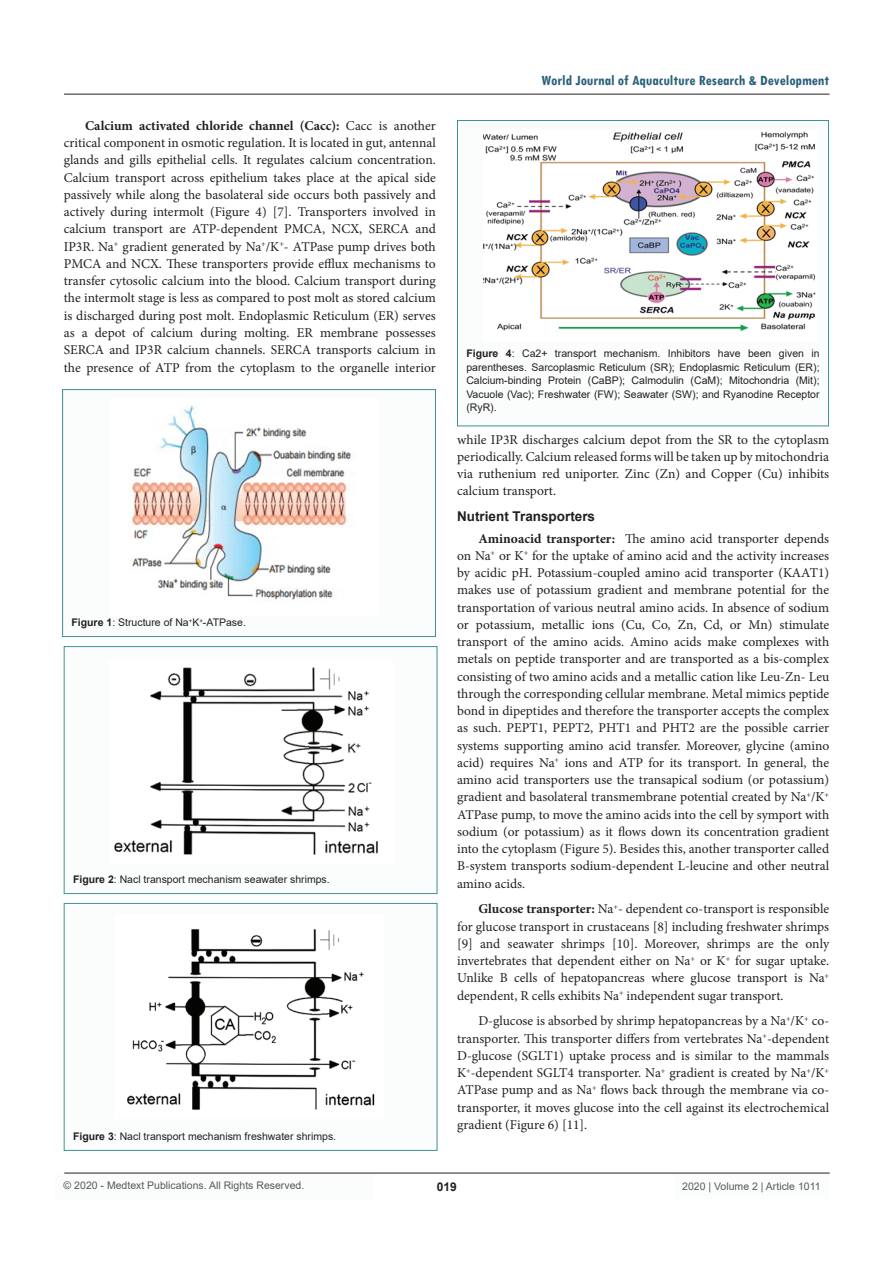
<style>
.page{position:relative;width:893px;height:1263px;background:#fff}
.page>*{position:absolute;margin:0;border:0;box-sizing:border-box;transform-origin:0 0}
.t1{font:700 condensed 15px "Tw Cen";color:#2b617d}
.t2{font:13.5px/17.2px "Minion Pro";color:#231f20;text-align:justify}
.t3{font:700 13.5px "Arial";color:#231f20}
.t4{font:700 12px "Arial";color:#231f20}
.t5{font:10.5px/13.5px "Arial";color:#231f20;text-align:justify}
.t6{font:10.5px "Arial";color:#57585a}
.s1{font-weight:700}
</style>
<div class="page">
<div style="left:55px;top:1173px;width:320px;height:26px;background:#fbfdfd"></div>
<hr style="left:64px;top:1173px;width:766px;height:1px;background:#231f20">
<hr style="left:64px;top:94px;width:765px;height:1px;background:#231f20">
<div style="left:674px;top:1174px;width:156px;height:25px;background:#fbfdfd"></div>
<div style="left:63px;top:390px;width:372px;height:246px;background:#fbfdfd"></div>
<div style="left:62px;top:389px;width:374px;height:248px;border:1px solid #3f9191"></div>
<div style="left:64px;top:647px;width:373px;height:246px;background:#fbfdfd"></div>
<div style="left:64px;top:646px;width:373px;height:248px;border:1px solid #3f9191"></div>
<div style="left:64px;top:903px;width:373px;height:247px;background:#fbfdfd"></div>
<div style="left:64px;top:903px;width:373px;height:248px;border:1px solid #3f9191"></div>
<img style="left:131px;top:406px;width:220px;height:194px">
<img style="left:114px;top:667px;width:264px;height:188px">
<img style="left:127px;top:929px;width:248px;height:181px">
<div style="left:457px;top:121px;width:371px;height:305px;background:#fbfdfd"></div>
<div style="left:457px;top:120px;width:372px;height:306px;border:1px solid #3f9191"></div>
<img style="left:483px;top:131px;width:333px;height:200px">
<p class="t2" style="left:64px;top:117px;width:374px;text-indent:21px"><span class="s1">Calcium activated chloride channel (Cacc):</span> Cacc is another critical component in osmotic regulation. It is located in gut, antennal glands and gills epithelial cells. It regulates calcium concentration.<br>Calcium transport across epithelium takes place at the apical side passively while along the basolateral side occurs both passively and actively during intermolt (Figure 4) [7]. Transporters involved in calcium transport are ATP-dependent PMCA, NCX, SERCA and IP3R. Na<sup>+</sup> gradient generated by Na<sup>+</sup>/K<sup>+</sup>- ATPase pump drives both PMCA and NCX. These transporters provide efflux mechanisms to transfer cytosolic calcium into the blood. Calcium transport during the intermolt stage is less as compared to post molt as stored calcium is discharged during post molt. Endoplasmic Reticulum (ER) serves as a depot of calcium during molting. ER membrane possesses SERCA and IP3R calcium channels. SERCA transports calcium in the presence of ATP from the cytoplasm to the organelle interior</p>
<p class="t5" style="left:71px;top:616px;width:176px"><span class="s1">Figure 1</span>: Structure of Na<sup>+</sup>K<sup>+</sup>-ATPase.</p>
<p class="t5" style="left:73px;top:873px;width:258px"><span class="s1">Figure 2</span>: Nacl transport mechanism seawater shrimps.</p>
<p class="t5" style="left:73px;top:1130px;width:265px"><span class="s1">Figure 3</span>: Nacl transport mechanism freshwater shrimps.</p>
<p class="t1" style="left:541px;top:72px;width:289px">World Journal of Aquaculture Research &amp; Development</p>
<p class="t5" style="left:466px;top:347px;width:355px"><span class="s1">Figure 4</span>: Ca2+ transport mechanism. Inhibitors have been given in parentheses. Sarcoplasmic Reticulum (SR); Endoplasmic Reticulum (ER); Calcium-binding Protein (CaBP); Calmodulin (CaM); Mitochondria (Mit); Vacuole (Vac); Freshwater (FW); Seawater (SW); and Ryanodine Receptor (RyR).</p>
<p class="t2" style="left:457px;top:431px;width:374px">while IP3R discharges calcium depot from the SR to the cytoplasm periodically. Calcium released forms will be taken up by mitochondria via ruthenium red uniporter. Zinc (Zn) and Copper (Cu) inhibits calcium transport.</p>
<p class="t3" style="left:457px;top:507px;width:140px">Nutrient Transporters</p>
<p class="t2" style="left:457px;top:530px;width:374px;text-indent:21px"><span class="s1">Aminoacid transporter:</span> The amino acid transporter depends on Na<sup>+</sup> or K<sup>+</sup> for the uptake of amino acid and the activity increases by acidic pH. Potassium-coupled amino acid transporter (KAAT1) makes use of potassium gradient and membrane potential for the transportation of various neutral amino acids. In absence of sodium or potassium, metallic ions (Cu, Co, Zn, Cd, or Mn) stimulate transport of the amino acids. Amino acids make complexes with metals on peptide transporter and are transported as a bis-complex consisting of two amino acids and a metallic cation like Leu-Zn- Leu through the corresponding cellular membrane. Metal mimics peptide bond in dipeptides and therefore the transporter accepts the complex as such. PEPT1, PEPT2, PHT1 and PHT2 are the possible carrier systems supporting amino acid transfer. Moreover, glycine (amino acid) requires Na<sup>+</sup> ions and ATP for its transport. In general, the amino acid transporters use the transapical sodium (or potassium) gradient and basolateral transmembrane potential created by Na<sup>+</sup>/K<sup>+ </sup>ATPase pump, to move the amino acids into the cell by symport with sodium (or potassium) as it flows down its concentration gradient into the cytoplasm (Figure 5). Besides this, another transporter called B-system transports sodium-dependent L-leucine and other neutral amino acids.</p>
<p class="t2" style="left:457px;top:900px;width:374px;text-indent:21px"><span class="s1">Glucose transporter:</span> Na<sup>+</sup>- dependent co-transport is responsible for glucose transport in crustaceans [8] including freshwater shrimps [9] and seawater shrimps [10]. Moreover, shrimps are the only invertebrates that dependent either on Na<sup>+</sup> or K<sup>+</sup> for sugar uptake.<br>Unlike B cells of hepatopancreas where glucose transport is Na<sup>+ </sup>dependent, R cells exhibits Na<sup>+</sup> independent sugar transport.</p>
<p class="t2" style="left:457px;top:1012px;width:374px;text-indent:21px">D-glucose is absorbed by shrimp hepatopancreas by a Na<sup>+</sup>/K<sup>+</sup> co&shy;transporter. This transporter differs from vertebrates Na<sup>+</sup>-dependent D-glucose (SGLT1) uptake process and is similar to the mammals K<sup>+</sup>-dependent SGLT4 transporter. Na<sup>+</sup> gradient is created by Na<sup>+</sup>/K<sup>+ </sup>ATPase pump and as Na<sup>+</sup> flows back through the membrane via co&shy;transporter, it moves glucose into the cell against its electrochemical gradient (Figure 6) [11].</p>
<p class="t6" style="left:64px;top:1178px;width:242px">© 2020 - Medtext Publications. All Rights Reserved.</p>
<p class="t4" style="left:437px;top:1178px;width:22px">019</p>
<p class="t6" style="left:682px;top:1179px;width:140px">2020 | Volume 2 | Article 1011</p>
</div>
